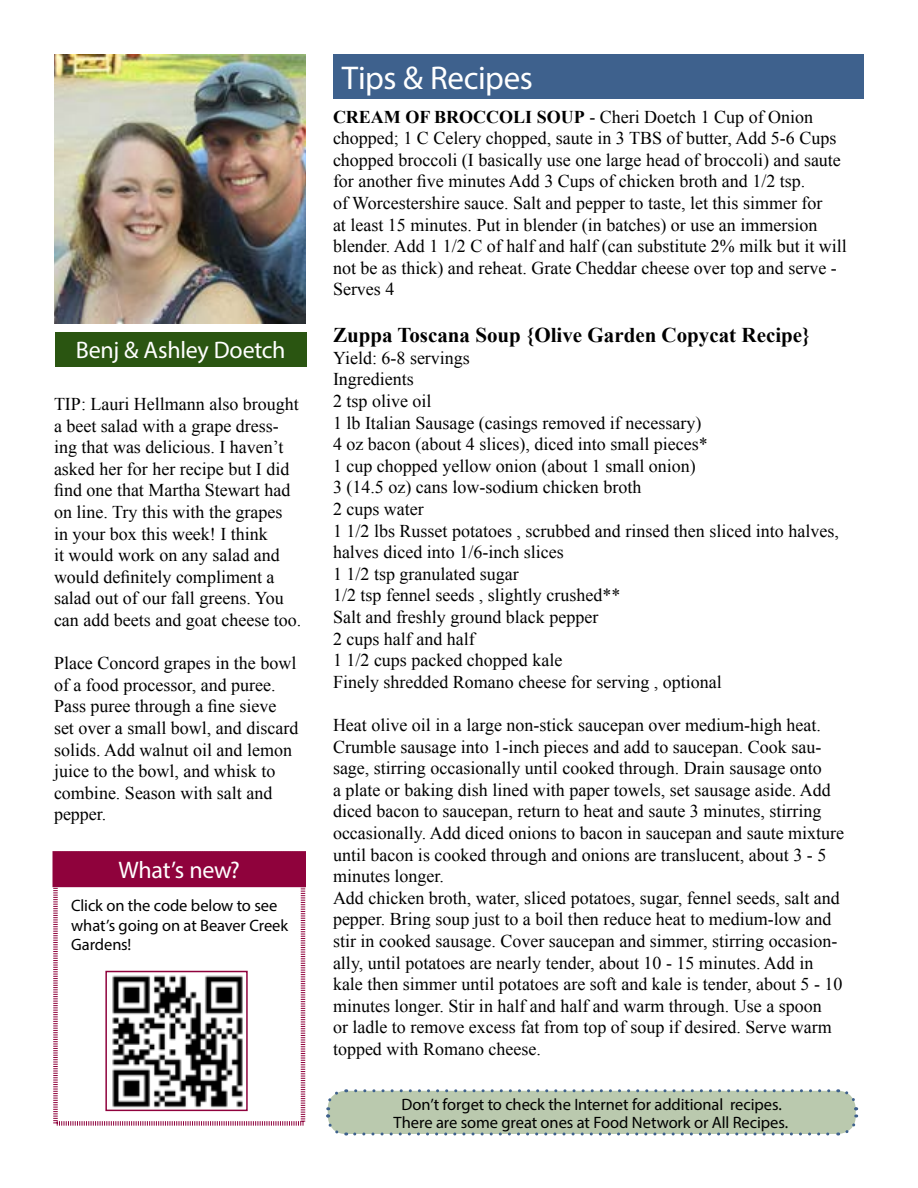
<style>
.page{position:relative;width:918px;height:1188px;background:#fff}
.page>*{position:absolute;margin:0;border:0;box-sizing:border-box;transform-origin:0 0}
.t1{font:33px "Myriad Pro";letter-spacing:-.015em;color:#fff}
.t2{font:24px "Myriad Pro";letter-spacing:-.015em;color:#fff}
.t3{font:700 21px "Times New Roman";color:#000}
.t4{font:18px/21.6px "Times New Roman";color:#000}
.t5{font:16.5px/19.8px "Myriad Pro";letter-spacing:-.005em;color:#000}
.s1{font-weight:700}
</style>
<div class="page">
<img style="left:54px;top:54px;width:252px;height:270px">
<svg style="left:52px;top:887px;width:254px;height:239px"></svg>
<img style="left:108px;top:974px;width:137px;height:134px">
<div style="left:105px;top:971px;width:143px;height:140px;border:2px solid #8f023c"></div>
<div style="left:53px;top:852px;width:252px;height:34px;background:#8f023c"></div>
<div style="left:52px;top:851px;width:254px;height:36px;border:2px solid #8f023c"></div>
<div style="left:333px;top:54px;width:531px;height:45px;background:#3e618d"></div>
<div style="left:55px;top:333px;width:252px;height:34px;background:#2a5511"></div>
<svg style="left:326px;top:1089px;width:533px;height:47px;background:#bbc9b3"></svg>
<h2 class="t2" style="left:76px;top:335px;width:211px">Benj &amp; Ashley Doetch</h2>
<p class="t4" style="left:54px;top:393px;width:249px">TIP: Lauri Hellmann also brought a beet salad with a grape dress&shy;ing that was delicious. I haven’t asked her for her recipe but I did find one that Martha Stewart had on line. Try this with the grapes<br>in your box this week! I think<br>it would work on any salad and would definitely compliment a salad out of our fall greens. You can add beets and goat cheese too.</p>
<p class="t4" style="left:54px;top:652px;width:246px">Place Concord grapes in the bowl of a food processor, and puree.<br>Pass puree through a fine sieve set over a small bowl, and discard solids. Add walnut oil and lemon juice to the bowl, and whisk to combine. Season with salt and pepper.</p>
<h2 class="t2" style="left:118px;top:855px;width:123px">What’s new?</h2>
<p class="t5" style="left:71px;top:895px;width:218px">Click on the code below to see what’s going on at Beaver Creek<br>Gardens!</p>
<h1 class="t1" style="left:342px;top:57px;width:193px">Tips &amp; Recipes</h1>
<p class="t4" style="left:333px;top:105px;width:515px"><span class="s1">CREAM OF BROCCOLI SOUP</span> - Cheri Doetch 1 Cup of Onion chopped; 1 C Celery chopped, saute in 3 TBS of butter, Add 5-6 Cups chopped broccoli (I basically use one large head of broccoli) and saute for another five minutes Add 3 Cups of chicken broth and 1/2 tsp.<br>of Worcestershire sauce. Salt and pepper to taste, let this simmer for<br>at least 15 minutes. Put in blender (in batches) or use an immersion blender. Add 1 1/2 C of half and half (can substitute 2% milk but it will not be as thick) and reheat. Grate Cheddar cheese over top and serve - Serves 4</p>
<p class="t3" style="left:333px;top:320px;width:479px">Zuppa Toscana Soup {Olive Garden Copycat Recipe}</p>
<p class="t4" style="left:333px;top:346px;width:507px">Yield: 6-8 servings<br>Ingredients<br>2 tsp olive oil<br>1 lb Italian Sausage (casings removed if necessary)<br>4 oz bacon (about 4 slices), diced into small pieces*<br>1 cup chopped yellow onion (about 1 small onion)<br>3 (14.5 oz) cans low-sodium chicken broth<br>2 cups water<br>1 1/2 lbs Russet potatoes , scrubbed and rinsed then sliced into halves, halves diced into 1/6-inch slices<br>1 1/2 tsp granulated sugar<br>1/2 tsp fennel seeds , slightly crushed**<br>Salt and freshly ground black pepper<br>2 cups half and half<br>1 1/2 cups packed chopped kale<br>Finely shredded Romano cheese for serving , optional</p>
<p class="t4" style="left:333px;top:714px;width:513px">Heat olive oil in a large non-stick saucepan over medium-high heat.<br>Crumble sausage into 1-inch pieces and add to saucepan. Cook sau&shy;sage, stirring occasionally until cooked through. Drain sausage onto<br>a plate or baking dish lined with paper towels, set sausage aside. Add diced bacon to saucepan, return to heat and saute 3 minutes, stirring occasionally. Add diced onions to bacon in saucepan and saute mixture until bacon is cooked through and onions are translucent, about 3 - 5 minutes longer.<br>Add chicken broth, water, sliced potatoes, sugar, fennel seeds, salt and pepper. Bring soup just to a boil then reduce heat to medium-low and stir in cooked sausage. Cover saucepan and simmer, stirring occasion&shy;ally, until potatoes are nearly tender, about 10 - 15 minutes. Add in kale then simmer until potatoes are soft and kale is tender, about 5 - 10 minutes longer. Stir in half and half and warm through. Use a spoon<br>or ladle to remove excess fat from top of soup if desired. Serve warm topped with Romano cheese.</p>
<p class="t5" style="left:394px;top:1095px;width:396px;line-height:18px;text-align:center">Don’t forget to check the Internet for additional recipes.<br>There are some great ones at Food Network or All Recipes.</p>
</div>
